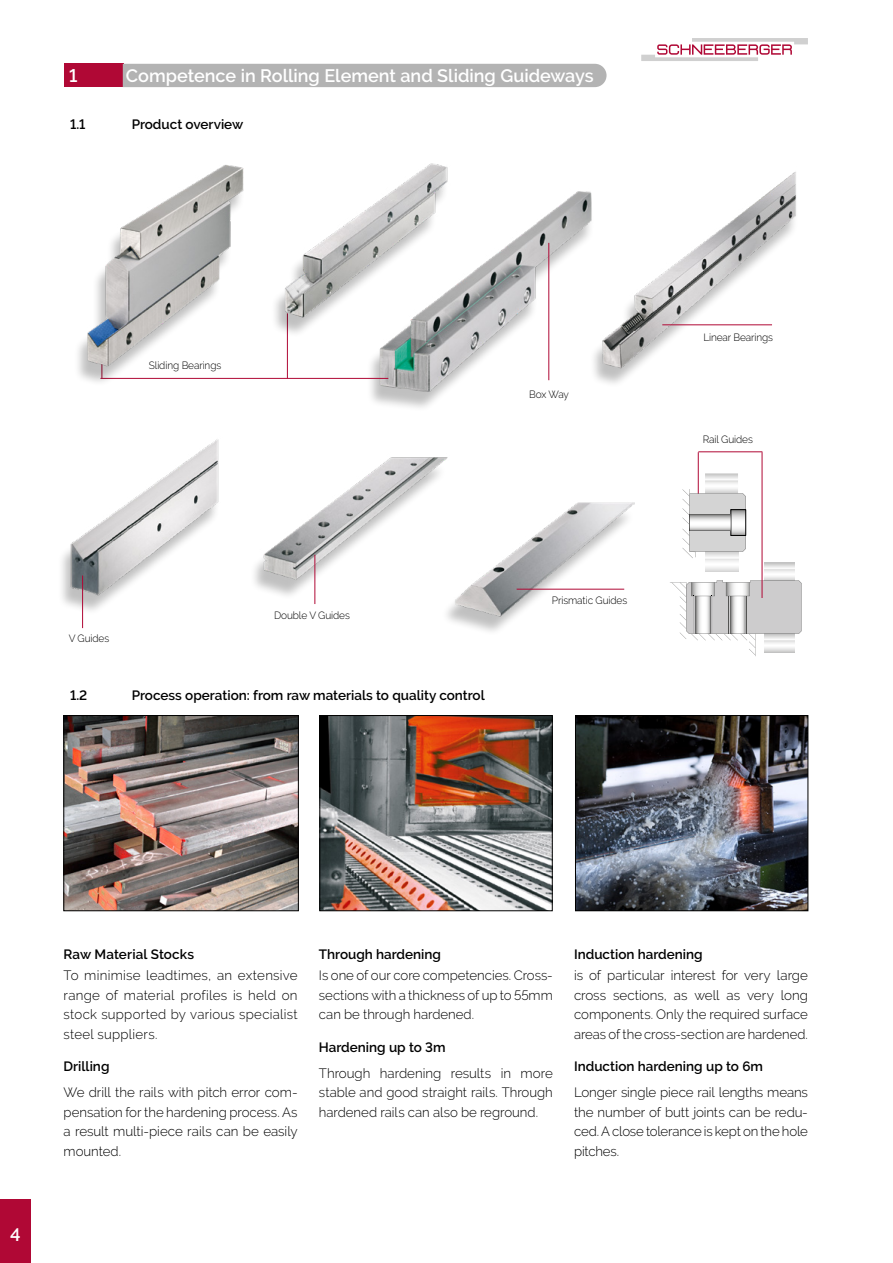
<style>
.page{position:relative;width:893px;height:1263px;background:#fff}
.page>*{position:absolute;margin:0;border:0;box-sizing:border-box;transform-origin:0 0}
.t1{font:600 18px "Raleway";color:#fff}
.t2{font:300 13.5px/19.5px "Raleway";color:#000;text-align:justify}
.t3{font:600 13.5px "Raleway";color:#000}
.t4{font:300 10.5px "Raleway";letter-spacing:-.01em;color:#000;scale:.96 1}
</style>
<div class="page">
<img style="left:66px;top:717px;width:231px;height:192px">
<div style="left:64px;top:715px;width:235px;height:196px;border:1px solid #000"></div>
<img style="left:577px;top:717px;width:229px;height:192px">
<div style="left:575px;top:715px;width:233px;height:196px;border:1px solid #000"></div>
<img style="left:322px;top:717px;width:228px;height:192px">
<div style="left:320px;top:715px;width:232px;height:196px;border:1px solid #000"></div>
<hr style="left:698px;top:452px;width:1px;height:50px;background:#b00835">
<hr style="left:287px;top:313px;width:1px;height:65px;background:#b00835">
<div style="left:366px;top:198px;width:229px;height:215px;background:#000;opacity:.25"></div>
<img style="left:366px;top:191px;width:229px;height:210px">
<hr style="left:548px;top:243px;width:1px;height:137px;background:#b00835">
<img style="left:582px;top:172px;width:214px;height:218px">
<div style="left:249px;top:462px;width:199px;height:139px;background:#000;opacity:.25"></div>
<img style="left:253px;top:457px;width:195px;height:130px">
<hr style="left:314px;top:555px;width:1px;height:49px;background:#b00835">
<div style="left:441px;top:508px;width:194px;height:129px;background:#fff"></div>
<img style="left:446px;top:494px;width:188px;height:132px">
<hr style="left:517px;top:589px;width:107px;height:1px;background:#b00835">
<svg style="left:764px;top:563px;width:30px;height:17px"></svg>
<svg style="left:670px;top:580px;width:132px;height:76px"></svg>
<svg style="left:705px;top:558px;width:33px;height:13px"></svg>
<svg style="left:705px;top:473px;width:33px;height:16px"></svg>
<svg style="left:682px;top:489px;width:64px;height:69px"></svg>
<hr style="left:762px;top:452px;width:1px;height:146px;background:#b00835">
<div style="left:57px;top:445px;width:163px;height:171px;background:#000;opacity:.25"></div>
<img style="left:57px;top:439px;width:163px;height:166px">
<hr style="left:698px;top:451px;width:64px;height:1px;background:#b00835">
<hr style="left:82px;top:575px;width:1px;height:53px;background:#b00835">
<hr style="left:662px;top:325px;width:110px;height:1px;background:#b00835">
<hr style="left:100px;top:378px;width:288px;height:1px;background:#b00835">
<div style="left:270px;top:169px;width:179px;height:169px;background:#000;opacity:.25"></div>
<img style="left:277px;top:163px;width:222px;height:164px">
<img style="left:78px;top:165px;width:199px;height:217px">
<svg style="left:641px;top:38px;width:167px;height:23px"></svg>
<div style="left:0;top:1199px;width:31px;height:64px;background:#b00835"></div>
<div style="left:64px;top:64px;width:60px;height:23px;background:#b00835"></div>
<div style="left:123px;top:64px;width:483px;height:23px;background:#b3b3b3"></div>
<h1 class="t1" style="left:69px;top:66px;width:10px">1</h1>
<h1 class="t1" style="left:126px;top:66px;width:469px">Competence in Rolling Element and Sliding Guideways</h1>
<p class="t3" style="left:70px;top:116px;width:17px">1.1</p>
<p class="t3" style="left:132px;top:116px;width:113px">Product overview</p>
<p class="t4" style="left:149px;top:359px;width:77px">Sliding Bearings</p>
<p class="t4" style="left:529px;top:389px;width:43px">Box Way</p>
<p class="t4" style="left:69px;top:632px;width:44px">V Guides</p>
<p class="t4" style="left:274px;top:610px;width:80px">Double V Guides</p>
<p class="t3" style="left:70px;top:688px;width:19px">1.2</p>
<p class="t3" style="left:132px;top:688px;width:354px">Process operation: from raw materials to quality control</p>
<p class="t4" style="left:552px;top:594px;width:80px">Prismatic Guides</p>
<p class="t4" style="left:703px;top:331px;width:74px">Linear Bearings</p>
<p class="t4" style="left:703px;top:433px;width:54px">Rail Guides</p>
<h1 class="t1" style="left:10px;top:1224px;width:12px">4</h1>
<p class="t3" style="left:64px;top:946px;width:132px">Raw Material Stocks</p>
<p class="t2" style="left:64px;top:966px;width:236px">To minimise leadtimes, an extensive range of material profiles is held on stock supported by various specialist steel suppliers.</p>
<p class="t3" style="left:64px;top:1059px;width:47px">Drilling</p>
<p class="t2" style="left:64px;top:1083px;width:236px">We drill the rails with pitch error com&shy;pensation for the hardening process. As a result multi-piece rails can be easily mounted.</p>
<p class="t3" style="left:319px;top:946px;width:124px">Through hardening</p>
<p class="t2" style="left:319px;top:966px;width:235px">Is one of our core competencies. Cross&shy;sections with a thickness of up to 55mm can be through hardened.</p>
<p class="t3" style="left:319px;top:1039px;width:128px">Hardening up to 3m</p>
<p class="t2" style="left:319px;top:1063px;width:235px">Through hardening results in more stable and good straight rails. Through hardened rails can also be reground.</p>
<p class="t3" style="left:574px;top:946px;width:130px">Induction hardening</p>
<p class="t2" style="left:574px;top:966px;width:235px">is of particular interest for very large cross sections, as well as very long components. Only the required surface areas of the cross-section are hardened.</p>
<p class="t3" style="left:574px;top:1059px;width:191px">Induction hardening up to 6m</p>
<p class="t2" style="left:574px;top:1083px;width:235px">Longer single piece rail lengths means the number of butt joints can be redu&shy;ced. A close tolerance is kept on the hole pitches.</p>
</div>
